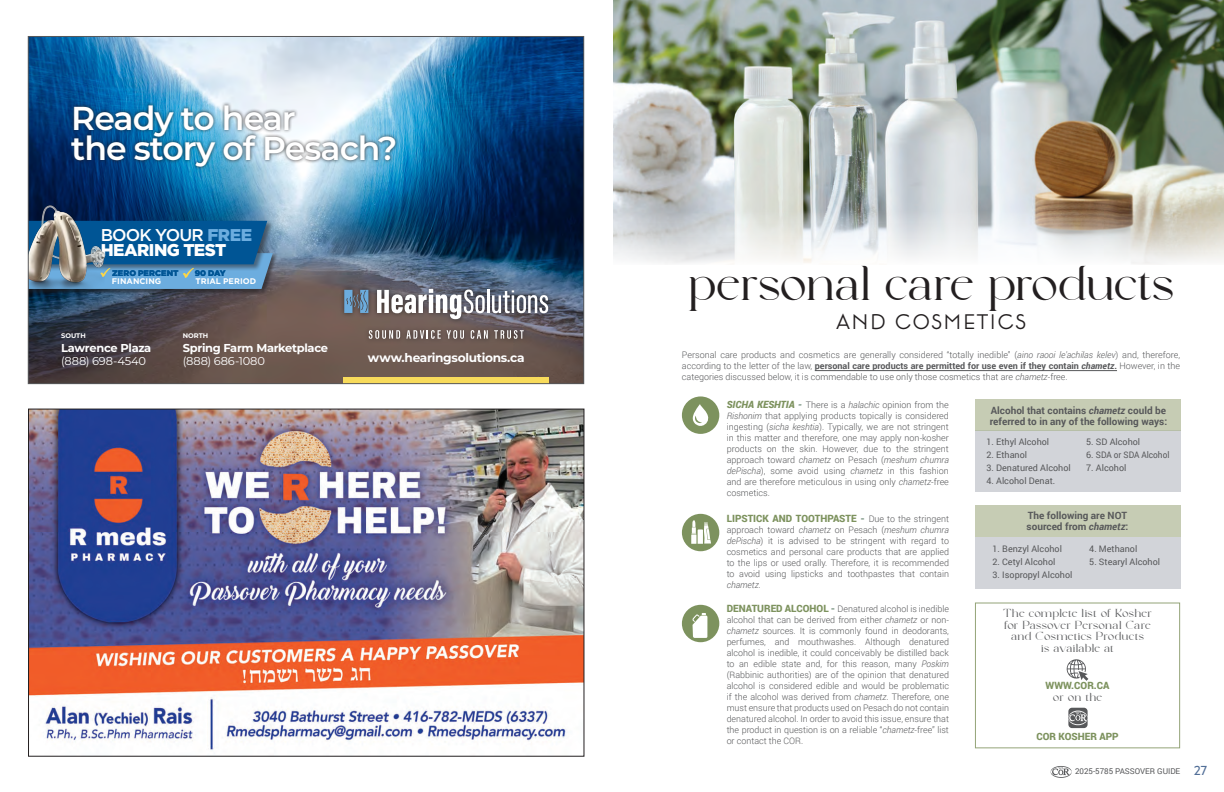
<style>
.page{position:relative;width:1224px;height:792px;background:#fff}
.page>*{position:absolute;margin:0;border:0;box-sizing:border-box;transform-origin:0 0}
.t1{font:42px "Kugile";letter-spacing:-.01em;color:#231f20}
.t2{font:600 33.1px/30.1px "Montserrat";letter-spacing:-.03em;color:#fff}
.t3{font:300 26px "Lumier";letter-spacing:.04em;color:#231f20}
.t4{font:900 17px/14.8px "Gotham";letter-spacing:-.03em;color:#fff}
.t5{font:12.9px "Guifxv 2 Transports";color:#ffd847}
.t6{font:700 12.2px "Montserrat";letter-spacing:-.025em;color:#fff}
.t7{font:700 11.4px/12.4px "Montserrat";letter-spacing:-.03em;color:#fff}
.t8{font:700 10px "Roboto";color:#57585a}
.t9{font:10px/11.8px "Kugile";letter-spacing:.015em;color:#57585a;text-align:center}
.t10{font:900 10px "Roboto";color:#7d925e}
.t11{font:300 9px/11px "Roboto";color:#57585a;text-align:justify}
.t12{font:9px "Roboto";color:#57585a}
.t13{font:700 8.2px "Gotham";letter-spacing:.005em;color:#fff}
.t14{font:900 8.2px "Gotham";letter-spacing:.005em;color:#005595}
.t15{font:8px "Roboto";color:#57585a}
.t16{font:700 6.7px "Montserrat";color:#fff}
.s1{font-weight:500}
.s2{color:#6caddf}
.s3{font-family:"Guifxv 2 Transports";font-weight:400;font-size:14.5px;color:#ffd847}
.s4{font-weight:400}
.s5{font-style:italic}
.s6{font-weight:700}
.s7{font-weight:700;font-style:italic}
.s8{font-weight:900;font-style:italic;font-size:10px;color:#7d925e}
.s9{font-weight:900;font-style:italic;font-size:10px;color:#809887}
.s10{color:#809887}
.s11{font-weight:300;font-size:9px;color:#57585a}
.s12{font-weight:900;font-size:10px;color:#7d925e}
.s13{font-weight:900;font-size:10px;color:#809887}
.s14{font-family:"Lumier";font-size:13px;color:#526f98}
</style>
<div class="page">
<svg style="left:1051px;top:766px;width:21px;height:12px"></svg>
<img style="left:30px;top:38px;width:552px;height:344px">
<div style="left:28px;top:252px;width:251px;height:43px;background:#231f20;opacity:.6"></div>
<svg style="left:104px;top:221px;width:169px;height:68px;background:#2972a9"></svg>
<img style="left:30px;top:194px;width:74px;height:104px">
<div style="left:339px;top:284px;width:214px;height:60px;background:#231f20;opacity:.75"></div>
<svg style="left:369px;top:330px;width:31px;height:9px"></svg>
<svg style="left:406px;top:330px;width:35px;height:9px"></svg>
<svg style="left:447px;top:330px;width:17px;height:9px"></svg>
<svg style="left:471px;top:330px;width:17px;height:9px"></svg>
<svg style="left:494px;top:330px;width:30px;height:9px"></svg>
<svg style="left:377px;top:289px;width:108px;height:30px"></svg>
<hr style="left:487px;top:290px;width:2px;height:23px;background:#fff">
<svg style="left:492px;top:290px;width:56px;height:23px"></svg>
<svg style="left:344px;top:290px;width:25px;height:23px"></svg>
<div style="left:343px;top:377px;width:206px;height:7px;background:#f8db5b"></div>
<div style="left:68px;top:101px;width:331px;height:69px;background:#231f20;opacity:.9"></div>
<img style="left:30px;top:411px;width:552px;height:339px">
<div style="left:975px;top:603px;width:205px;height:145px;border:1px solid #94a478"></div>
<img style="left:613px;top:0;width:611px;height:264px">
<hr style="left:815px;top:370px;width:302px;height:1px;background:#57585a">
<svg style="left:1068px;top:708px;width:20px;height:20px"></svg>
<svg style="left:1068px;top:711px;width:20px;height:14px"></svg>
<svg style="left:1067px;top:659px;width:21px;height:22px"></svg>
<div style="left:682px;top:396px;width:37px;height:38px;background:#7d925e;border-radius:50%"></div>
<svg style="left:692px;top:404px;width:17px;height:22px"></svg>
<div style="left:682px;top:514px;width:37px;height:37px;background:#7d925e;border-radius:50%"></div>
<svg style="left:691px;top:520px;width:20px;height:24px"></svg>
<div style="left:682px;top:605px;width:37px;height:37px;background:#7d925e;border-radius:50%"></div>
<svg style="left:692px;top:613px;width:16px;height:25px"></svg>
<div style="left:975px;top:431px;width:205px;height:61px;background:#d2d4d9"></div>
<div style="left:975px;top:400px;width:205px;height:31px;background:#c6ccb4"></div>
<div style="left:975px;top:537px;width:205px;height:51px;background:#d2d4d9"></div>
<div style="left:975px;top:506px;width:205px;height:31px;background:#c6ccb4"></div>
<p class="t2" style="left:71px;top:101px;width:327px">Ready to hear<br>the story of Pesach?</p>
<p class="t4" style="left:101px;top:227px;width:153px"><span class="s1">BOOK YOUR</span> <span class="s2">FREE<br></span>HEARING TEST</p>
<p class="t5" style="left:100px;top:267px;width:12px">z</p>
<p class="t14" style="left:112px;top:268px;width:115px">ZERO PERCENT <span class="s3">z</span>90 DAY</p>
<p class="t13" style="left:112px;top:276px;width:51px">FINANCING</p>
<p class="t13" style="left:195px;top:276px;width:62px">TRIAL PERIOD</p>
<p class="t16" style="left:61px;top:331px;width:26px">SOUTH</p>
<p class="t7" style="left:61px;top:341px;width:92px">Lawrence Plaza <span class="s4">(888) 698-4540</span></p>
<p class="t16" style="left:183px;top:331px;width:27px">NORTH</p>
<p class="t7" style="left:183px;top:341px;width:147px">Spring Farm Marketplace <span class="s4">(888) 686-1080</span></p>
<p class="t6" style="left:368px;top:349px;width:158px">www.hearingsolutions.ca</p>
<p class="t1" style="left:688px;top:261px;width:488px">personal care products</p>
<p class="t3" style="left:836px;top:306px;width:191px">AND COSMETICS</p>
<p class="t11" style="left:682px;top:349px;width:500px">Personal care products and cosmetics are generally considered “totally inedible” (<span class="s5">aino raooi le'achilas kelev</span>) and, therefore, according to the letter of the law, <span class="s6">personal care products are permitted for use even if they contain</span> <span class="s7">chametz</span><span class="s6">.</span> However, in the categories discussed below, it is commendable to use only those cosmetics that are <span class="s5">chametz</span>-free.</p>
<p class="t11" style="left:727px;top:399px;width:224px"><span class="s8">SICHA KESHTIA</span> <span class="s9">-</span> There is a <span class="s5">halachic</span> opinion from the <span class="s5">Rishonim</span> that applying products topically is considered ingesting (<span class="s5">sicha keshtia</span>). Typically, we are not stringent in this matter and therefore, one may apply non-kosher products on the skin. However, due to the stringent approach toward <span class="s5">chametz</span> on Pesach (<span class="s5">meshum chumra dePischa</span>), some avoid using <span class="s5">chametz</span> in this fashion and are therefore meticulous in using only <span class="s5">chametz</span>-free cosmetics.</p>
<p class="t10" style="left:727px;top:511px;width:224px">LIPSTICK AND TOOTHPASTE <span class="s10">-</span> <span class="s11">Due to the stringent</span></p>
<p class="t11" style="left:727px;top:524px;width:224px">approach toward <span class="s5">chametz</span> on Pesach (<span class="s5">meshum chumra dePischa</span>) it is advised to be stringent with regard to cosmetics and personal care products that are applied to the lips or used orally. Therefore, it is recommended to avoid using lipsticks and toothpastes that contain <span class="s5">chametz</span>.</p>
<p class="t11" style="left:727px;top:603px;width:224px"><span class="s12">DENATURED ALCOHOL</span> <span class="s13">-</span> Denatured alcohol is inedible alcohol that can be derived from either <span class="s5">chametz</span> or non&shy;<span class="s5">chametz</span> sources. It is commonly found in deodorants, perfumes, and mouthwashes. Although denatured alcohol is inedible, it could conceivably be distilled back to an edible state and, for this reason, many <span class="s5">Poskim </span>(Rabbinic authorities) are of the opinion that denatured alcohol is considered edible and would be problematic if the alcohol was derived from <span class="s5">chametz</span>. Therefore, one must ensure that products used on Pesach do not contain denatured alcohol. In order to avoid this issue, ensure that the product in question is on a reliable “<span class="s5">chametz</span>-free” list or contact the COR.</p>
<p class="t8" style="left:991px;top:403px;width:177px">Alcohol that contains <span class="s5">chametz</span> could be</p>
<p class="t8" style="left:990px;top:414px;width:179px">referred to in any of the following ways:</p>
<p class="t12" style="left:987px;top:435px;width:64px">1. Ethyl Alcohol</p>
<p class="t12" style="left:987px;top:448px;width:42px">2. Ethanol</p>
<p class="t12" style="left:987px;top:461px;width:86px">3. Denatured Alcohol</p>
<p class="t12" style="left:987px;top:474px;width:70px">4. Alcohol Denat.</p>
<p class="t12" style="left:1086px;top:435px;width:55px">5. SD Alcohol</p>
<p class="t12" style="left:1086px;top:448px;width:85px">6. SDA or SDA Alcohol</p>
<p class="t12" style="left:1086px;top:461px;width:42px">7. Alcohol</p>
<p class="t8" style="left:1028px;top:509px;width:101px">The following are NOT</p>
<p class="t8" style="left:1027px;top:520px;width:103px">sourced from <span class="s5">chametz</span>:</p>
<p class="t12" style="left:993px;top:542px;width:71px">1. Benzyl Alcohol</p>
<p class="t12" style="left:993px;top:555px;width:64px">2. Cetyl Alcohol</p>
<p class="t12" style="left:993px;top:568px;width:81px">3. Isopropyl Alcohol</p>
<p class="t12" style="left:1089px;top:542px;width:50px">4. Methanol</p>
<p class="t12" style="left:1089px;top:555px;width:72px">5. Stearyl Alcohol</p>
<p class="t9" style="left:1003px;top:607px;width:150px">The complete list of Kosher for Passover Personal Care and Cosmetics Products</p>
<p class="t9" style="left:1041px;top:643px;width:74px">is available at</p>
<p class="t10" style="left:1046px;top:678px;width:65px">WWW.COR.CA</p>
<p class="t9" style="left:1053px;top:691px;width:51px">or on the</p>
<p class="t10" style="left:1036px;top:729px;width:84px">COR KOSHER APP</p>
<p class="t15" style="left:1075px;top:766px;width:134px">2025-5785 PASSOVER GUIDE <span class="s14">27</span></p>
</div>
